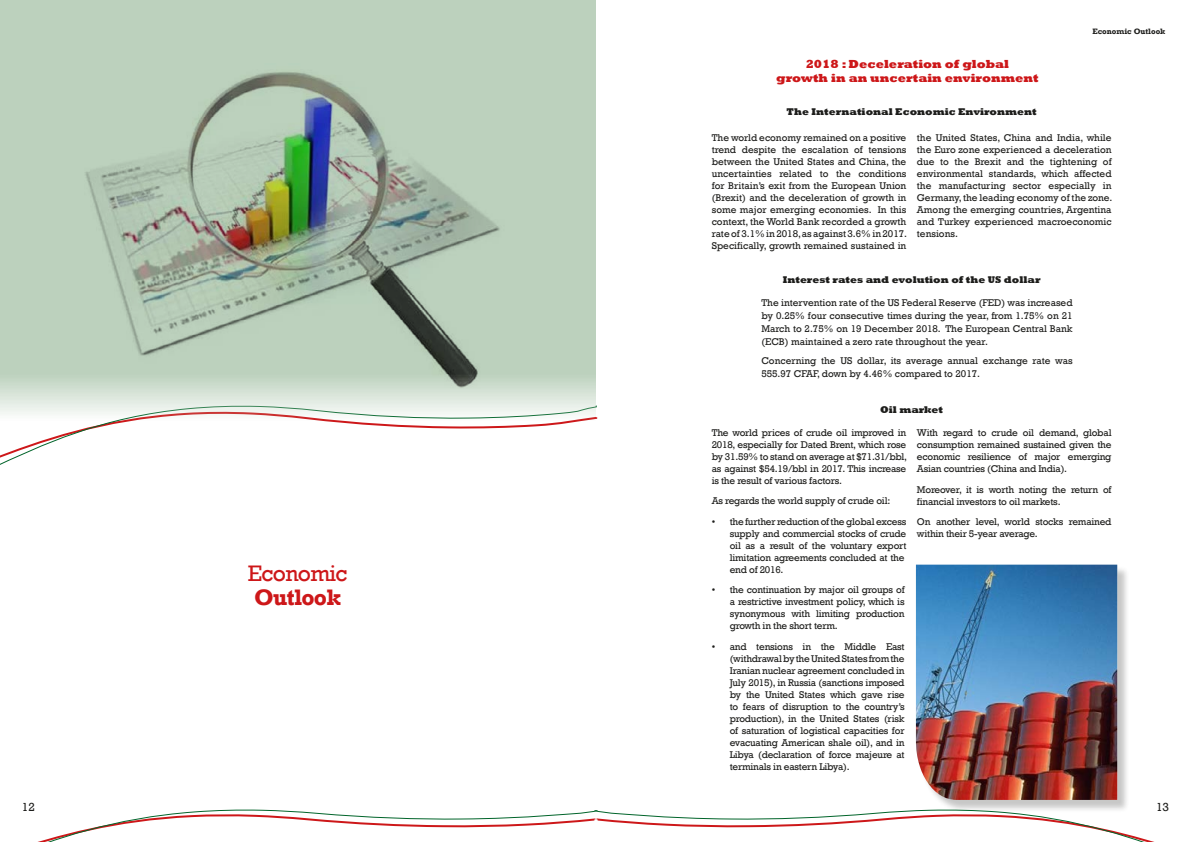
<style>
.page{position:relative;width:1191px;height:842px;background:#fff}
.page>*{position:absolute;margin:0;border:0;box-sizing:border-box;transform-origin:0 0}
.t1{font:23px "Rockwell";letter-spacing:-.03em;color:#cd1719}
.t2{font:700 23px "Rockwell";letter-spacing:-.03em;color:#cd1719}
.t3{font:800 12px/14px "Rockwell";color:#cd1719;text-align:center}
.t4{font:12px "Rockwell";color:#1d1d1b}
.t5{font:10px/12px "Rockwell";letter-spacing:-.02em;color:#1d1d1b;text-align:justify}
.t6{font:10px/13px "Rockwell";color:#1d1d1b}
.t7{font:800 10px "Rockwell";color:#1d1d1b}
.t8{font:700 8px "Rockwell";color:#1d1d1b}
</style>
<div class="page">
<div style="left:917px;top:566px;width:212px;height:247px;background:#1d1d1b;opacity:.25"></div>
<img style="left:916px;top:565px;width:201px;height:235px">
<svg style="left:38px;top:809px;width:1116px;height:33px"></svg>
<svg style="left:0;top:0;width:595px;height:465px;fill:#bcd1bd"></svg>
<img style="left:72px;top:63px;width:432px;height:325px">
<p class="t3" style="left:776px;top:57px;width:264px">2018 : Deceleration of global<br>growth in an uncertain environment</p>
<p class="t7" style="left:786px;top:106px;width:251px">The International Economic Environment</p>
<p class="t8" style="left:1092px;top:26px;width:75px">Economic Outlook</p>
<p class="t5" style="left:711px;top:132px;width:197px">The world economy remained on a positive trend despite the escalation of tensions between the United States and China, the uncertainties related to the conditions for Britain’s exit from the European Union (Brexit) and the deceleration of growth in some major emerging economies. In this context, the World Bank recorded a growth rate of 3.1% in 2018, as against 3.6% in 2017.<br>Specifically, growth remained sustained in</p>
<p class="t5" style="left:917px;top:132px;width:197px">the United States, China and India, while the Euro zone experienced a deceleration due to the Brexit and the tightening of environmental standards, which affected the manufacturing sector especially in Germany, the leading economy of the zone.<br>Among the emerging countries, Argentina and Turkey experienced macroeconomic tensions.</p>
<p class="t7" style="left:783px;top:273px;width:259px">Interest rates and evolution of the US dollar</p>
<p class="t5" style="left:761px;top:297px;width:313px;line-height:13px">The intervention rate of the US Federal Reserve (FED) was increased by 0.25% four consecutive times during the year, from 1.75% on 21<br>March to 2.75% on 19 December 2018. The European Central Bank (ECB) maintained a zero rate throughout the year.</p>
<p class="t6" style="left:761px;top:354px;width:313px">Concerning the US dollar, its average annual exchange rate was<br>555.97 CFAF, down by 4.46% compared to 2017.</p>
<h1 class="t1" style="left:248px;top:560px;width:101px">Economic</h1>
<h1 class="t2" style="left:254px;top:583px;width:89px">Outlook</h1>
<p class="t7" style="left:880px;top:403px;width:65px">Oil market</p>
<p class="t5" style="left:711px;top:426px;width:197px">The world prices of crude oil improved in 2018, especially for Dated Brent, which rose by 31.59% to stand on average at $71.31/bbl, as against $54.19/bbl in 2017. This increase is the result of various factors.</p>
<p class="t5" style="left:711px;top:495px;width:180px">As regards the world supply of crude oil:</p>
<p class="t5" style="left:729px;top:515px;width:178px;text-align:left;text-indent:-18px">• the further reduction of the global excess supply and commercial stocks of crude oil as a result of the voluntary export limitation agreements concluded at the end of 2016.</p>
<p class="t5" style="left:729px;top:584px;width:176px;text-indent:-18px">• the continuation by major oil groups of a restrictive investment policy, which is synonymous with limiting production growth in the short term.</p>
<p class="t5" style="left:729px;top:640px;width:176px;text-indent:-18px">• and tensions in the Middle East (withdrawal by the United States from the Iranian nuclear agreement concluded in July 2015), in Russia (sanctions imposed by the United States which gave rise to fears of disruption to the country’s production), in the United States (risk of saturation of logistical capacities for evacuating American shale oil), and in Libya (declaration of force majeure at terminals in eastern Libya).</p>
<p class="t5" style="left:917px;top:427px;width:196px">With regard to crude oil demand, global consumption remained sustained given the economic resilience of major emerging Asian countries (China and India).</p>
<p class="t5" style="left:917px;top:483px;width:196px">Moreover, it is worth noting the return of financial investors to oil markets.</p>
<p class="t5" style="left:917px;top:516px;width:196px">On another level, world stocks remained within their 5-year average.</p>
<p class="t4" style="left:22px;top:800px;width:15px">12</p>
<p class="t4" style="left:1156px;top:800px;width:15px">13</p>
</div>
